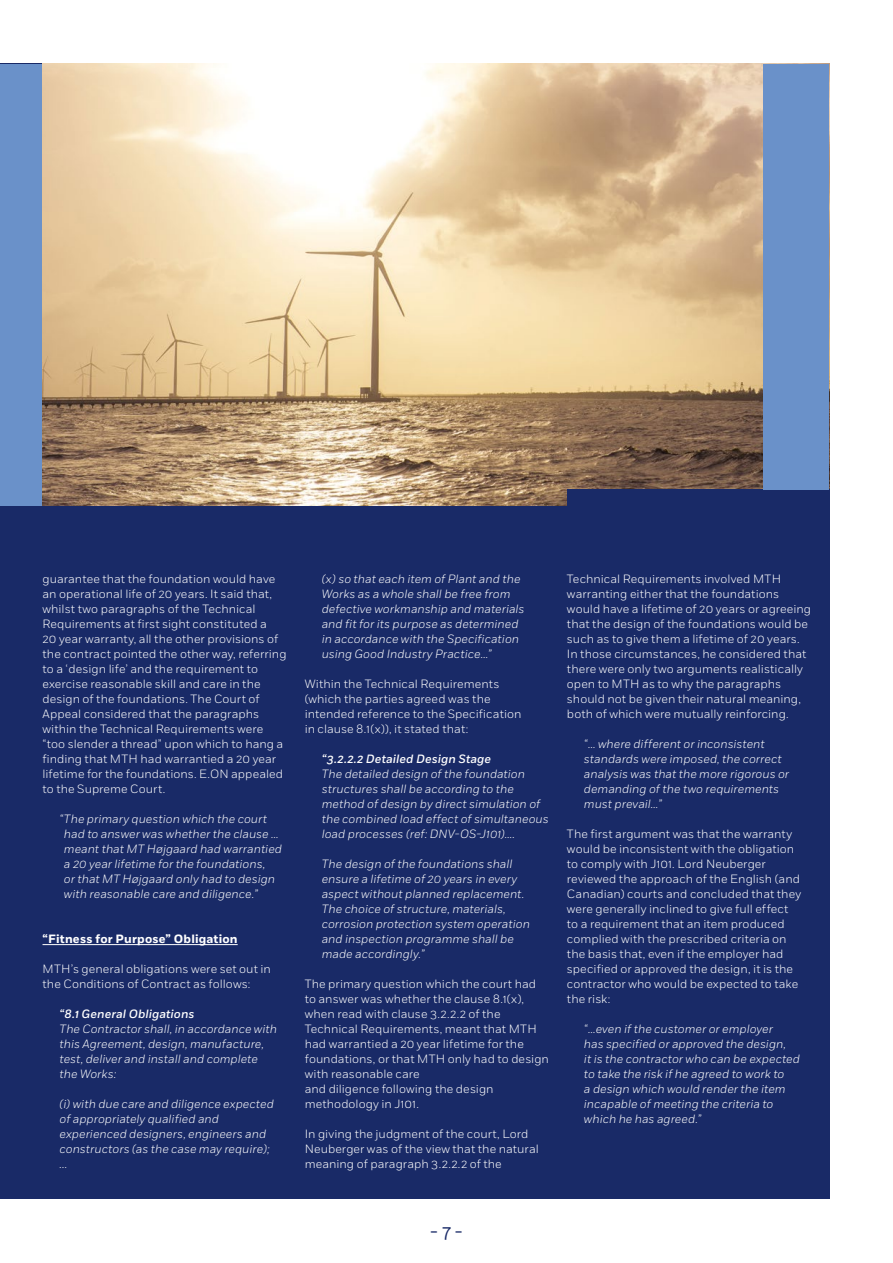
<style>
.page{position:relative;width:893px;height:1263px;background:#fff}
.page>*{position:absolute;margin:0;border:0;box-sizing:border-box;transform-origin:0 0}
.t1{font:18px "Fort";color:#192a67}
.t2{font:300 12px/15px "Fort";letter-spacing:.005em;color:#fff}
.t3{font:italic 300 12px/15px "Fort";color:#fff}
.t4{font:italic 500 12px "Fort";letter-spacing:.005em;color:#fff}
.t5{font:700 12px "Fort";letter-spacing:.015em;color:#fff}
</style>
<div class="page">
<div style="left:0;top:64px;width:829px;height:1135px;background:#192a67"></div>
<hr style="left:43px;top:944px;width:195px;height:1px;background:#fff">
<div style="left:0;top:64px;width:43px;height:442px;background:#6a91c9"></div>
<img style="left:43px;top:64px;width:721px;height:442px">
<div style="left:567px;top:489px;width:262px;height:33px;background:#192a67"></div>
<div style="left:764px;top:64px;width:65px;height:425px;background:#6a91c9"></div>
<p class="t2" style="left:43px;top:572px;width:246px">guarantee that the foundation would have an operational life of 20 years. It said that, whilst two paragraphs of the Technical Requirements at first sight constituted a<br>20 year warranty, all the other provisions of the contract pointed the other way, referring to a ‘design life’ and the requirement to exercise reasonable skill and care in the design of the foundations. The Court of Appeal considered that the paragraphs within the Technical Requirements were “too slender a thread” upon which to hang a finding that MTH had warrantied a 20 year lifetime for the foundations. E.ON appealed to the Supreme Court.</p>
<p class="t3" style="left:64px;top:812px;width:220px;text-indent:-4px">“The primary question which the court had to answer was whether the clause … meant that MT Højgaard had warrantied a 20 year lifetime for the foundations,<br>or that MT Højgaard only had to design with reasonable care and diligence.”</p>
<p class="t5" style="left:43px;top:932px;width:197px">“Fitness for Purpose” Obligation</p>
<p class="t2" style="left:43px;top:962px;width:230px">MTH’s general obligations were set out in the Conditions of Contract as follows:</p>
<p class="t4" style="left:60px;top:1007px;width:137px">“8.1 General Obligations</p>
<p class="t3" style="left:60px;top:1022px;width:219px">The Contractor shall, in accordance with this Agreement, design, manufacture, test, deliver and install and complete the Works:</p>
<p class="t3" style="left:60px;top:1097px;width:216px">(i) with due care and diligence expected of appropriately qualified and experienced designers, engineers and constructors (as the case may require); ...</p>
<p class="t3" style="left:322px;top:572px;width:204px">(x) so that each item of Plant and the Works as a whole shall be free from defective workmanship and materials and fit for its purpose as determined in accordance with the Specification using Good Industry Practice…”</p>
<p class="t2" style="left:305px;top:677px;width:218px">Within the Technical Requirements (which the parties agreed was the intended reference to the Specification in clause 8.1(x)), it stated that:</p>
<p class="t4" style="left:322px;top:752px;width:171px">“3.2.2.2 Detailed Design Stage</p>
<p class="t3" style="left:322px;top:767px;width:228px">The detailed design of the foundation structures shall be according to the method of design by direct simulation of the combined load effect of simultaneous load processes (ref: DNV-OS-J101)….</p>
<p class="t3" style="left:322px;top:857px;width:210px">The design of the foundations shall ensure a lifetime of 20 years in every aspect without planned replacement.<br>The choice of structure, materials, corrosion protection system operation and inspection programme shall be made accordingly.”</p>
<p class="t2" style="left:305px;top:977px;width:246px">The primary question which the court had to answer was whether the clause 8.1(x), when read with clause 3.2.2.2 of the Technical Requirements, meant that MTH had warrantied a 20 year lifetime for the foundations, or that MTH only had to design with reasonable care<br>and diligence following the design methodology in J101.</p>
<p class="t2" style="left:305px;top:1127px;width:236px">In giving the judgment of the court, Lord<br>Neuberger was of the view that the natural meaning of paragraph 3.2.2.2 of the</p>
<p class="t2" style="left:567px;top:572px;width:246px">Technical Requirements involved MTH warranting either that the foundations would have a lifetime of 20 years or agreeing that the design of the foundations would be such as to give them a lifetime of 20 years.<br>In those circumstances, he considered that there were only two arguments realistically open to MTH as to why the paragraphs should not be given their natural meaning, both of which were mutually reinforcing.</p>
<p class="t3" style="left:584px;top:737px;width:207px">“… where different or inconsistent standards were imposed, the correct analysis was that the more rigorous or demanding of the two requirements must prevail…”</p>
<p class="t2" style="left:567px;top:827px;width:236px">The first argument was that the warranty would be inconsistent with the obligation to comply with J101. Lord Neuberger reviewed the approach of the English (and Canadian) courts and concluded that they were generally inclined to give full effect to a requirement that an item produced complied with the prescribed criteria on the basis that, even if the employer had specified or approved the design, it is the contractor who would be expected to take the risk:</p>
<p class="t3" style="left:584px;top:1022px;width:217px">“…even if the customer or employer<br>has specified or approved the design,<br>it is the contractor who can be expected to take the risk if he agreed to work to<br>a design which would render the item incapable of meeting the criteria to which he has agreed.”</p>
<h1 class="t1" style="left:430px;top:1221px;width:34px">- 7 -</h1>
</div>
